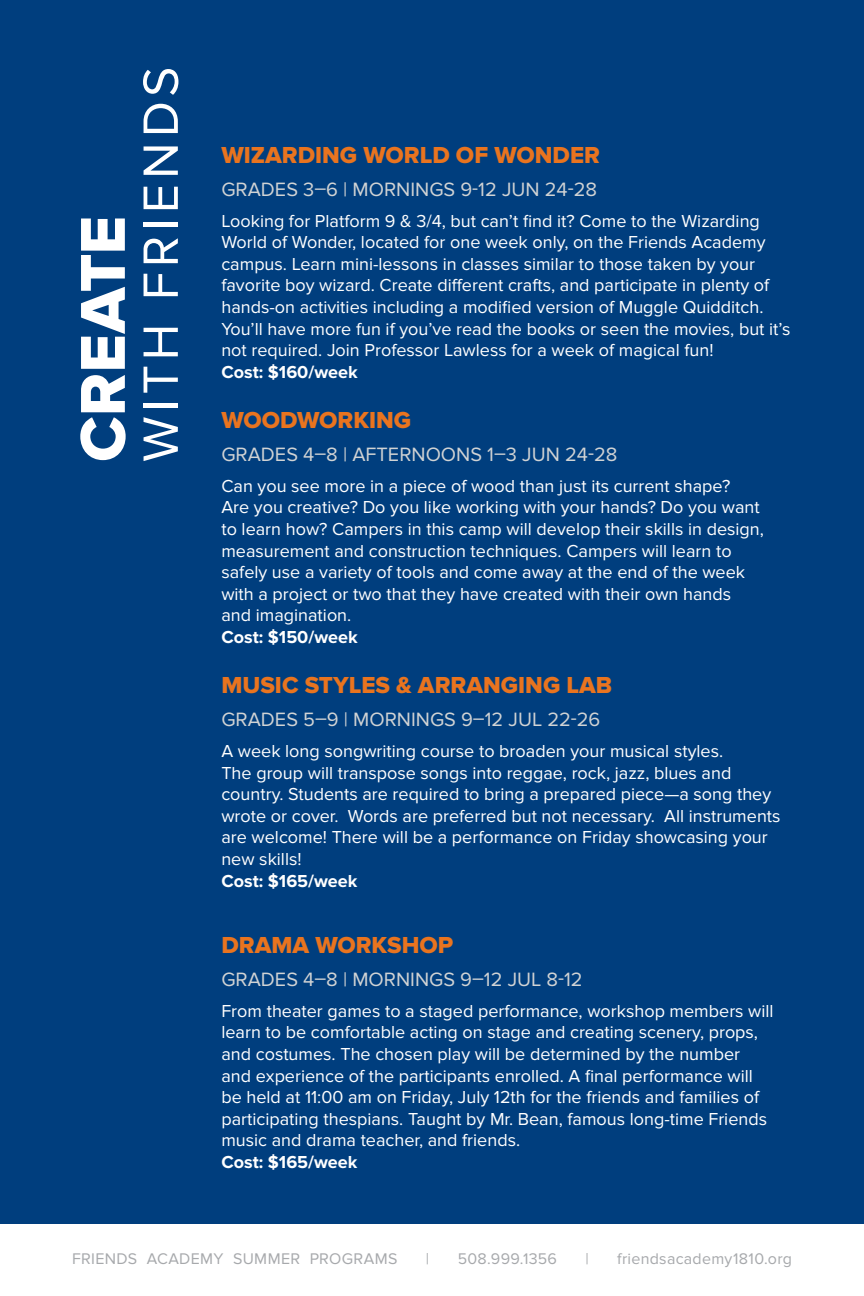
<style>
.page{position:relative;width:864px;height:1296px;background:#fff}
.page>*{position:absolute;margin:0;border:0;box-sizing:border-box;transform-origin:0 0}
.t1{font:65.8px "Proxima Nova Extrabld";color:#fff}
.t2{font:51.4px "Proxima Nova";letter-spacing:.1em;color:#fff}
.t3{font:24px "Proxima Nova Extrabld";color:#e9741f}
.t4{font:20px "Proxima Nova";color:#d1d3d4}
.t5{font:18px/21.6px "Proxima Nova";color:#fff}
.t6{font:700 18px "Proxima Nova";color:#fff}
.t7{font:16px "Proxima Nova";letter-spacing:.02em;color:#a7a9ac}
</style>
<div class="page">
<div style="left:0;top:0;width:864px;height:1224px;background:#003e7e"></div>
<h1 class="t1" style="left:65px;top:462px;width:247px;rotate:-90deg">CREATE</h1>
<h2 class="t2" style="left:131px;top:462px;width:397px;rotate:-90deg">WITH FRIENDS</h2>
<h3 class="t3" style="left:221px;top:141px;width:380px">WIZARDING WORLD OF WONDER</h3>
<p class="t4" style="left:221px;top:178px;width:377px">GRADES 3–6 | MORNINGS 9-12 JUN 24-28</p>
<p class="t5" style="left:221px;top:210px;width:571px">Looking for Platform 9 &amp; 3/4, but can’t find it? Come to the Wizarding World of Wonder, located for one week only, on the Friends Academy campus. Learn mini-lessons in classes similar to those taken by your favorite boy wizard. Create different crafts, and participate in plenty of hands-on activities including a modified version of Muggle Quidditch.<br>You’ll have more fun if you’ve read the books or seen the movies, but it’s not required. Join Professor Lawless for a week of magical fun!</p>
<p class="t6" style="left:221px;top:361px;width:138px">Cost: $160/week</p>
<h3 class="t3" style="left:221px;top:406px;width:191px">WOODWORKING</h3>
<p class="t4" style="left:221px;top:443px;width:397px">GRADES 4–8 | AFTERNOONS 1–3 JUN 24-28</p>
<p class="t5" style="left:221px;top:475px;width:544px">Can you see more in a piece of wood than just its current shape?<br>Are you creative? Do you like working with your hands? Do you want to learn how? Campers in this camp will develop their skills in design, measurement and construction techniques. Campers will learn to safely use a variety of tools and come away at the end of the week with a project or two that they have created with their own hands and imagination.</p>
<p class="t6" style="left:221px;top:627px;width:138px">Cost: $150/week</p>
<h3 class="t3" style="left:221px;top:672px;width:392px">MUSIC STYLES &amp; ARRANGING LAB</h3>
<p class="t4" style="left:221px;top:708px;width:381px">GRADES 5–9 | MORNINGS 9–12 JUL 22-26</p>
<p class="t5" style="left:221px;top:740px;width:561px">A week long songwriting course to broaden your musical styles.<br>The group will transpose songs into reggae, rock, jazz, blues and country. Students are required to bring a prepared piece—a song they wrote or cover. Words are preferred but not necessary. All instruments are welcome! There will be a performance on Friday showcasing your new skills!</p>
<p class="t6" style="left:221px;top:870px;width:138px">Cost: $165/week</p>
<h3 class="t3" style="left:221px;top:931px;width:234px">DRAMA WORKSHOP</h3>
<p class="t4" style="left:221px;top:968px;width:363px">GRADES 4–8 | MORNINGS 9–12 JUL 8-12</p>
<p class="t5" style="left:221px;top:1000px;width:554px">From theater games to a staged performance, workshop members will learn to be comfortable acting on stage and creating scenery, props, and costumes. The chosen play will be determined by the number and experience of the participants enrolled. A final performance will be held at 11:00 am on Friday, July 12th for the friends and families of participating thespians. Taught by Mr. Bean, famous long-time Friends music and drama teacher, and friends.</p>
<p class="t6" style="left:221px;top:1152px;width:138px">Cost: $165/week</p>
<p class="t7" style="left:72px;top:1250px;width:327px">FRIENDS ACADEMY SUMMER PROGRAMS</p>
<p class="t7" style="left:426px;top:1250px;width:5px">|</p>
<p class="t7" style="left:458px;top:1250px;width:101px">508.999.1356</p>
<p class="t7" style="left:586px;top:1250px;width:5px">|</p>
<p class="t7" style="left:617px;top:1250px;width:176px">friendsacademy1810.org</p>
</div>
